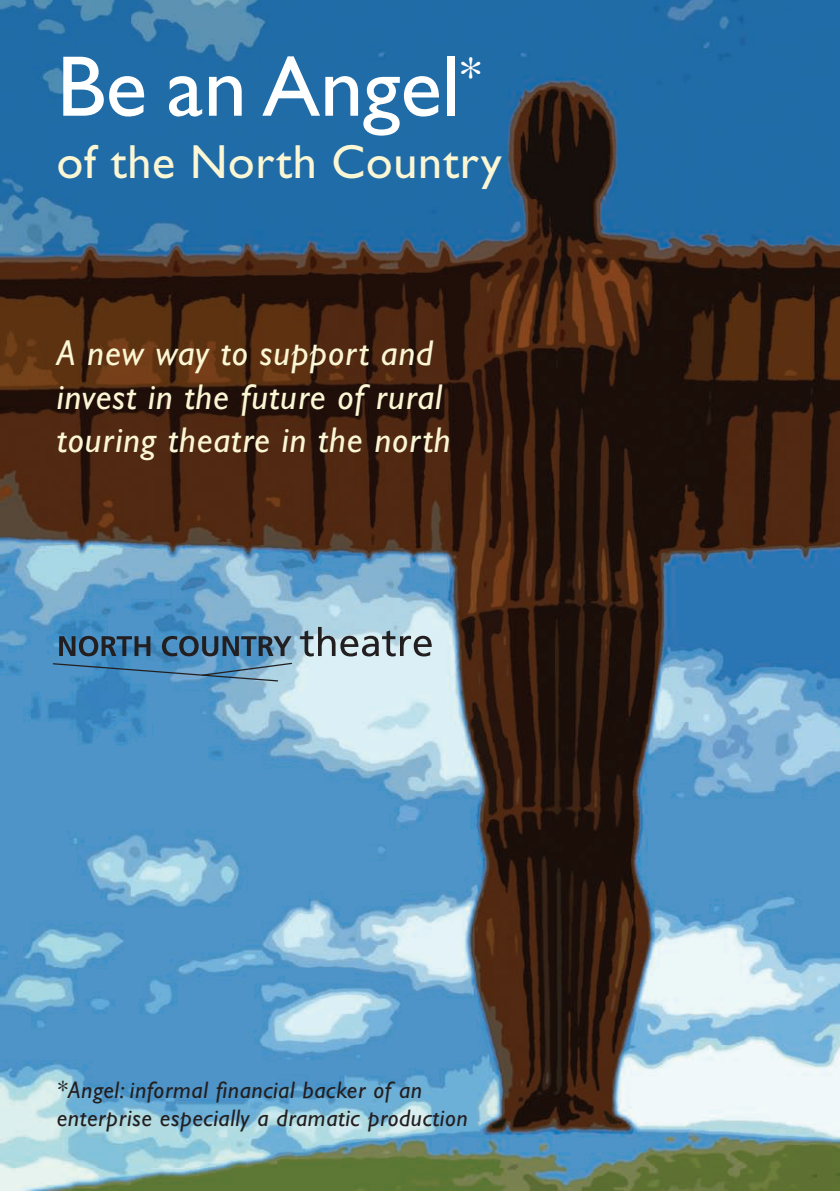
<style>
.page{position:relative;width:840px;height:1191px;background:#fff}
.page>*{position:absolute;margin:0;border:0;box-sizing:border-box;transform-origin:0 0}
.t1{font:86.4px "Gill Sans";color:#fff}
.t2{font:48px "Gill Sans";letter-spacing:.015em;color:#fbf6d4}
.t3{font:italic 36px/43.2px "Gill Sans";letter-spacing:.025em;color:#fbf6d4}
.t4{font:italic 24px/28px "Gill Sans";letter-spacing:.025em;color:#231f20}
</style>
<div class="page">
<img style="left:0;top:0;width:839px;height:1191px">
<svg style="left:59px;top:636px;width:91px;height:20px;background:#355975"></svg>
<svg style="left:162px;top:636px;width:129px;height:20px;background:#3f637e"></svg>
<svg style="left:300px;top:627px;width:131px;height:29px;background:#99aab1"></svg>
<svg style="left:52px;top:662px;width:241px;height:20px;background:#5a93bd"></svg>
<h1 class="t1" style="left:57px;top:54px;width:425px">Be an Angel<sup>*</sup></h1>
<h2 class="t2" style="left:57px;top:143px;width:446px">of the North Country</h2>
<h3 class="t3" style="left:57px;top:335px;width:395px">A new way to support and invest in the future of rural touring theatre in the north</h3>
<p class="t4" style="left:57px;top:1078px;width:412px">*Angel: informal financial backer of an enterprise especially a dramatic production</p>
</div>
